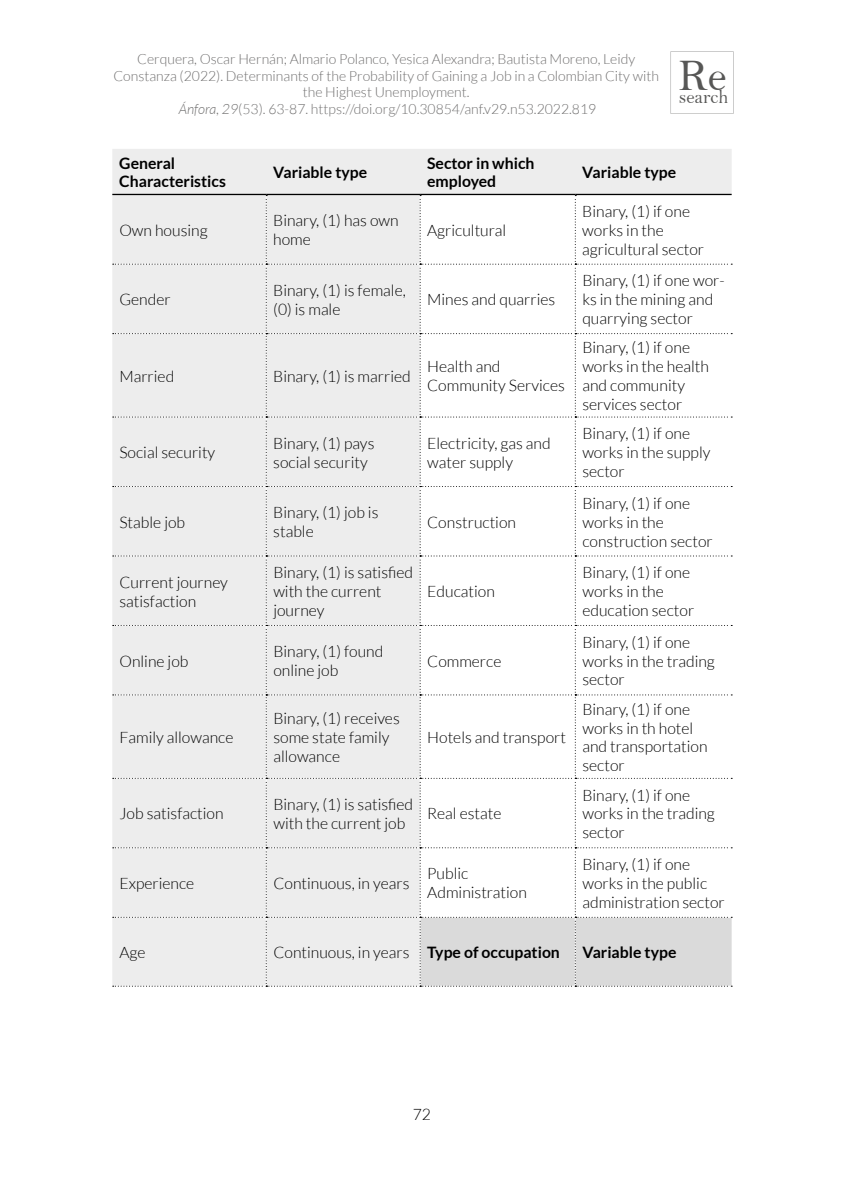
<style>
.page{position:relative;width:844px;height:1191px;background:#fff}
.page>*{position:absolute;margin:0;border:0;box-sizing:border-box;transform-origin:0 0}
.t1{font:45.68px "Bell";color:#575756;scale:.96 1}
.t2{font:19.95px "Bell";color:#575756;scale:.96 1}
.t3{font:300 15.75px/18.9px "Lato";color:#000}
.t4{font:700 15.75px/18.9px "Lato";color:#000}
.t5{font:300 14px/16.8px "Lato";color:#706f6f;text-align:center}
.s1{font-style:italic}
.s2{font-weight:700}
</style>
<div class="page">
<svg style="left:670px;top:51px;width:63px;height:63px"></svg>
<div style="left:112px;top:149px;width:619px;height:837px;background:#ededed"></div>
<hr style="left:112px;top:194px;width:154px;height:1px;background:#000">
<hr style="left:266px;top:194px;width:154px;height:1px;background:#000">
<hr style="left:420px;top:194px;width:155px;height:1px;background:#000">
<hr style="left:575px;top:194px;width:156px;height:1px;background:#000">
<svg style="left:113px;top:195px;width:619px;height:791px"></svg>
<p class="t5" style="left:113px;top:50px;width:547px">Cerquera, Oscar Hernán; Almario Polanco, Yesica Alexandra; Bautista Moreno, Leidy Constanza (2022). Determinants of the Probability of Gaining a Job in a Colombian City with the Highest Unemployment.<br><span class="s1">Ánfora, 29</span>(53). 63-87. https://doi.org/10.30854/anf.v29.n53.2022.819</p>
<h1 class="t1" style="left:678px;top:49px;width:52px">Re</h1>
<p class="t2" style="left:678px;top:84px;width:53px">search</p>
<p class="t4" style="left:119px;top:153px;width:108px">General<br>Characteristics</p>
<p class="t4" style="left:273px;top:163px;width:95px">Variable type</p>
<p class="t4" style="left:427px;top:153px;width:109px">Sector in which employed</p>
<p class="t4" style="left:582px;top:163px;width:95px">Variable type</p>
<p class="t3" style="left:119px;top:221px;width:90px">Own housing</p>
<p class="t3" style="left:273px;top:211px;width:127px">Binary, (1) has own home</p>
<p class="t3" style="left:427px;top:221px;width:80px">Agricultural</p>
<p class="t3" style="left:582px;top:202px;width:123px">Binary, (1) if one works in the agricultural sector</p>
<p class="t3" style="left:119px;top:290px;width:53px">Gender</p>
<p class="t3" style="left:273px;top:281px;width:134px">Binary, (1) is female, (0) is male</p>
<p class="t3" style="left:427px;top:290px;width:130px">Mines and quarries</p>
<p class="t3" style="left:119px;top:367px;width:56px">Married</p>
<p class="t3" style="left:273px;top:367px;width:139px">Binary, (1) is married</p>
<p class="t3" style="left:427px;top:357px;width:139px">Health and<br>Community Services</p>
<p class="t3" style="left:582px;top:271px;width:144px">Binary, (1) if one wor&shy;ks in the mining and quarrying sector</p>
<p class="t3" style="left:582px;top:338px;width:128px">Binary, (1) if one works in the health and community services sector</p>
<p class="t3" style="left:119px;top:443px;width:97px">Social security</p>
<p class="t3" style="left:273px;top:433px;width:103px">Binary, (1) pays social security</p>
<p class="t3" style="left:427px;top:433px;width:125px">Electricity, gas and water supply</p>
<p class="t3" style="left:582px;top:424px;width:130px">Binary, (1) if one works in the supply sector</p>
<p class="t3" style="left:119px;top:512px;width:67px">Stable job</p>
<p class="t3" style="left:273px;top:503px;width:107px">Binary, (1) job is stable</p>
<p class="t3" style="left:427px;top:512px;width:90px">Construction</p>
<p class="t3" style="left:582px;top:493px;width:132px">Binary, (1) if one works in the construction sector</p>
<p class="t3" style="left:119px;top:572px;width:110px">Current journey satisfaction</p>
<p class="t3" style="left:273px;top:563px;width:141px">Binary, (1) is satisfied with the current journey</p>
<p class="t3" style="left:427px;top:582px;width:69px">Education</p>
<p class="t3" style="left:119px;top:651px;width:70px">Online job</p>
<p class="t3" style="left:273px;top:642px;width:111px">Binary, (1) found online job</p>
<p class="t3" style="left:427px;top:651px;width:76px">Commerce</p>
<p class="t3" style="left:119px;top:728px;width:115px">Family allowance</p>
<p class="t3" style="left:273px;top:709px;width:128px">Binary, (1) receives some state family allowance</p>
<p class="t3" style="left:427px;top:728px;width:140px">Hotels and transport</p>
<p class="t3" style="left:119px;top:804px;width:106px">Job satisfaction</p>
<p class="t3" style="left:273px;top:795px;width:141px">Binary, (1) is satisfied with the current job</p>
<p class="t3" style="left:427px;top:804px;width:76px">Real estate</p>
<p class="t3" style="left:582px;top:563px;width:113px">Binary, (1) if one works in the education sector</p>
<p class="t3" style="left:582px;top:632px;width:134px">Binary, (1) if one works in the trading sector</p>
<p class="t3" style="left:582px;top:699px;width:127px">Binary, (1) if one works in th hotel and transportation sector</p>
<p class="t3" style="left:582px;top:785px;width:134px">Binary, (1) if one works in the trading sector</p>
<p class="t3" style="left:119px;top:874px;width:76px">Experience</p>
<p class="t3" style="left:273px;top:874px;width:138px">Continuous, in years</p>
<p class="t3" style="left:427px;top:864px;width:101px">Public<br>Administration</p>
<p class="t3" style="left:582px;top:855px;width:144px">Binary, (1) if one works in the public administration sector</p>
<p class="t3" style="left:119px;top:943px;width:28px">Age</p>
<p class="t3" style="left:273px;top:943px;width:288px">Continuous, in years <span class="s2">Type of occupation</span></p>
<p class="t4" style="left:582px;top:942px;width:95px">Variable type</p>
<p class="t3" style="left:413px;top:1104px;width:20px">72</p>
</div>
